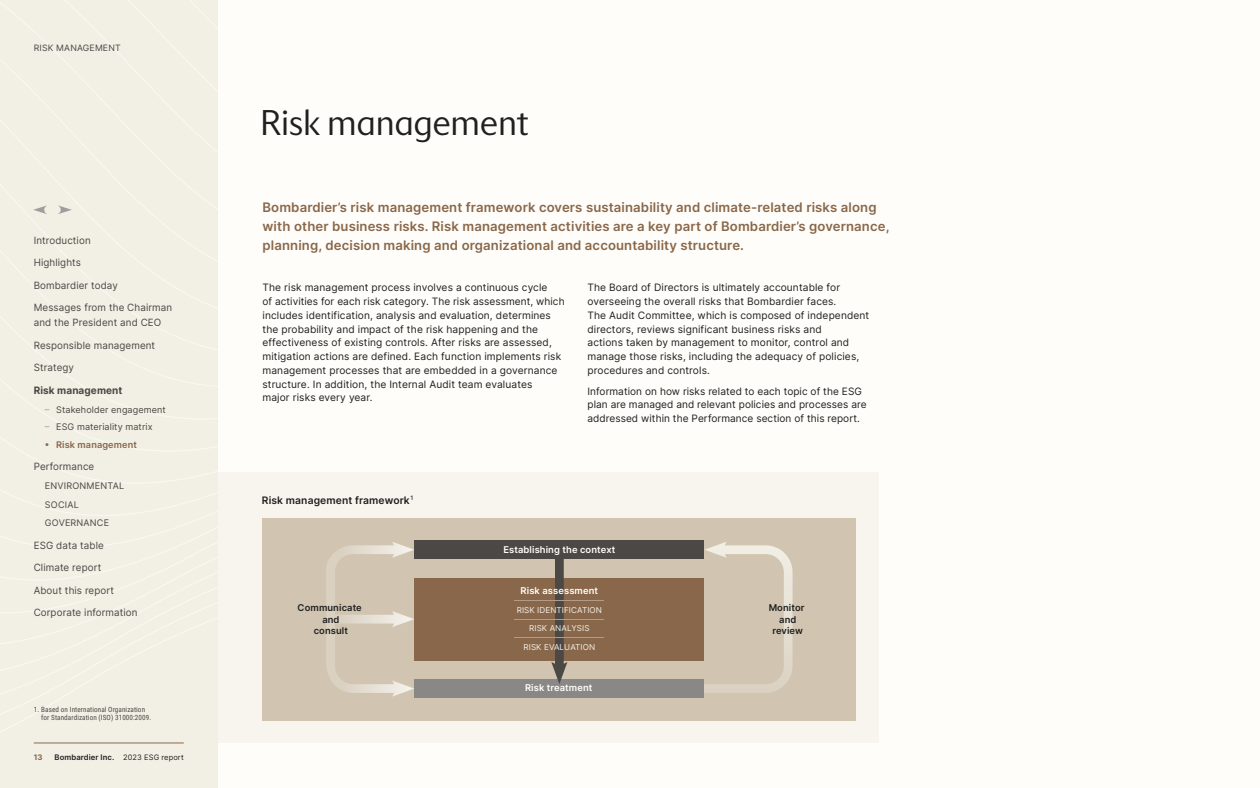
<style>
.page{position:relative;width:1260px;height:788px;background:#fff}
.page>*{position:absolute;margin:0;border:0;box-sizing:border-box;transform-origin:0 0}
.t1{font:35.62px "Bombardier";color:#202020}
.t2{font:600 13.12px/18.8px "Inter";letter-spacing:.01em;color:#89674a}
.t3{font:600 10.25px "Inter";letter-spacing:.01em;color:#202020}
.t4{font:10.12px/13.8px "Inter";letter-spacing:.01em;color:#202020}
.t5{font:700 10.12px "Inter";letter-spacing:.01em;color:#4b4846}
.t6{font:10px/15px "Inter";letter-spacing:.01em;color:#4b4846}
.t7{font:600 9.38px "Inter";letter-spacing:.01em;color:#fefdf9}
.t8{font:600 9.38px/11.2px "Inter";letter-spacing:.01em;color:#202020;text-align:center}
.t9{font:600 9.12px "Inter";letter-spacing:.01em;color:#89674a}
.t10{font:9px/18.8px "Inter";letter-spacing:.01em;color:#4b4846}
.t11{font:8.75px "Inter";letter-spacing:.02em;color:#4b4846}
.t12{font:8.12px "Inter";letter-spacing:.01em;color:#f2efe5}
.t13{font:600 7.75px "Inter";letter-spacing:.01em;color:#202020}
.t14{font:700 7.75px "Inter";color:#89674a}
.t15{font:7.25px/8.8px "Roboto Condensed";letter-spacing:.01em;color:#4b4846}
.s1{color:#9f9e9c}
.s2{font-weight:400;font-size:7.5px}
</style>
<div class="page">
<div style="left:218px;top:0;width:1042px;height:788px;background:#fefdf9"></div>
<div style="left:218px;top:472px;width:661px;height:270px;background:#f7f5ee"></div>
<div style="left:262px;top:518px;width:594px;height:202px;background:#d1c5b2"></div>
<svg style="left:702px;top:542px;width:91px;height:151px"></svg>
<svg style="left:326px;top:542px;width:88px;height:154px"></svg>
<div style="left:414px;top:540px;width:290px;height:19px;background:#4b4846"></div>
<div style="left:414px;top:578px;width:290px;height:82px;background:#89674a"></div>
<div style="left:414px;top:679px;width:290px;height:19px;background:#8a8887"></div>
<svg style="left:551px;top:559px;width:16px;height:125px"></svg>
<hr style="left:514px;top:619px;width:90px;height:1px;background:#b29c89">
<hr style="left:514px;top:637px;width:90px;height:1px;background:#b29c89">
<hr style="left:514px;top:600px;width:90px;height:1px;background:#b29c89">
<div style="left:0;top:0;width:217px;height:788px;background:#f2efe5"></div>
<svg style="left:58px;top:205px;width:14px;height:9px"></svg>
<svg style="left:33px;top:205px;width:14px;height:9px"></svg>
<hr style="left:34px;top:742px;width:150px;height:1px;background:#89674a">
<p class="t11" style="left:34px;top:42px;width:88px">RISK MANAGEMENT</p>
<p class="t6" style="left:34px;top:232px;width:59px">Introduction</p>
<p class="t6" style="left:34px;top:255px;width:49px">Highlights</p>
<p class="t6" style="left:34px;top:277px;width:86px">Bombardier today</p>
<p class="t6" style="left:34px;top:300px;width:140px">Messages from the Chairman and the President and CEO</p>
<p class="t6" style="left:34px;top:337px;width:123px">Responsible management</p>
<p class="t6" style="left:34px;top:360px;width:42px">Strategy</p>
<p class="t5" style="left:34px;top:382px;width:90px">Risk management</p>
<p class="t10" style="left:45px;top:399px;width:122px"><span class="s1">–</span> Stakeholder engagement</p>
<p class="t10" style="left:45px;top:417px;width:109px"><span class="s1">–</span> ESG materiality matrix</p>
<p class="t9" style="left:45px;top:437px;width:93px">• Risk management</p>
<p class="t6" style="left:34px;top:458px;width:62px">Performance</p>
<p class="t10" style="left:45px;top:476px;width:81px">ENVIRONMENTAL<br>SOCIAL<br>GOVERNANCE</p>
<p class="t6" style="left:34px;top:537px;width:72px">ESG data table</p>
<p class="t6" style="left:34px;top:560px;width:69px">Climate report</p>
<p class="t6" style="left:34px;top:582px;width:82px">About this report</p>
<p class="t6" style="left:34px;top:605px;width:105px">Corporate information</p>
<p class="t15" style="left:41px;top:704px;width:112px;text-indent:-7px">1. Based on International Organization for Standardization (ISO) 31000:2009.</p>
<p class="t14" style="left:34px;top:751px;width:10px">13</p>
<p class="t13" style="left:55px;top:751px;width:131px">Bombardier Inc. <span class="s2">2023 ESG report</span></p>
<h1 class="t1" style="left:260px;top:101px;width:270px">Risk management</h1>
<p class="t2" style="left:262px;top:198px;width:629px">Bombardier’s risk management framework covers sustainability and climate-related risks along with other business risks. Risk management activities are a key part of Bombardier’s governance, planning, decision making and organizational and accountability structure.</p>
<p class="t4" style="left:262px;top:280px;width:304px">The risk management process involves a continuous cycle<br>of activities for each risk category. The risk assessment, which includes identification, analysis and evaluation, determines the probability and impact of the risk happening and the effectiveness of existing controls. After risks are assessed, mitigation actions are defined. Each function implements risk management processes that are embedded in a governance structure. In addition, the Internal Audit team evaluates<br>major risks every year.</p>
<p class="t4" style="left:588px;top:280px;width:283px">The Board of Directors is ultimately accountable for overseeing the overall risks that Bombardier faces.<br>The Audit Committee, which is composed of independent directors, reviews significant business risks and<br>actions taken by management to monitor, control and manage those risks, including the adequacy of policies, procedures and controls.</p>
<p class="t4" style="left:588px;top:384px;width:281px">Information on how risks related to each topic of the ESG plan are managed and relevant policies and processes are addressed within the Performance section of this report.</p>
<p class="t3" style="left:262px;top:492px;width:153px">Risk management framework<sup>1</sup></p>
<p class="t7" style="left:503px;top:542px;width:113px">Establishing the context</p>
<p class="t7" style="left:521px;top:583px;width:79px">Risk assessment</p>
<p class="t12" style="left:517px;top:603px;width:87px">RISK IDENTIFICATION</p>
<p class="t12" style="left:529px;top:622px;width:62px">RISK ANALYSIS</p>
<p class="t12" style="left:524px;top:641px;width:73px">RISK EVALUATION</p>
<p class="t7" style="left:525px;top:681px;width:69px">Risk treatment</p>
<p class="t8" style="left:298px;top:602px;width:66px">Communicate and<br>consult</p>
<p class="t8" style="left:769px;top:602px;width:37px">Monitor and review</p>
</div>
